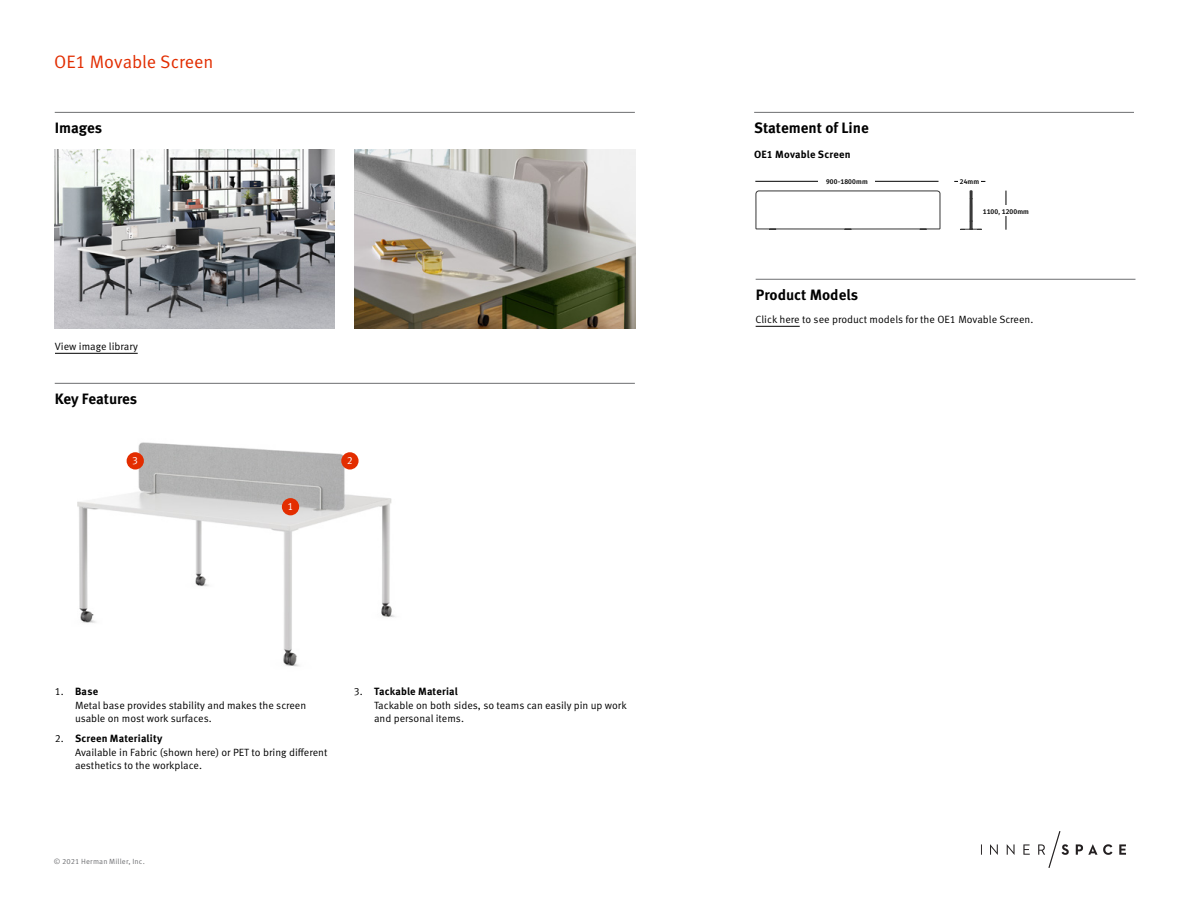
<style>
.page{position:relative;width:1188px;height:918px;background:#fff}
.page>*{position:absolute;margin:0;border:0;box-sizing:border-box;transform-origin:0 0}
.t1{font:18px "Meta OT Norm";letter-spacing:-.005em;color:#e22d00}
.t2{font:700 15px "Meta OT";color:#000}
.t3{font:10.5px/13.5px "Meta OT Norm";color:#000}
.t4{font:700 10.5px "Meta OT";letter-spacing:.015em;color:#000}
.t5{font:10.5px "Meta OT Norm";color:#fff}
.t6{font:7.5px "Meta OT Norm";letter-spacing:.02em;color:#6d6e71}
.t7{font:500 6.75px "Fira Sans";letter-spacing:.025em;color:#000}
.s1{font-family:"Meta OT Norm";font-weight:400}
</style>
<div class="page">
<hr style="left:754px;top:112px;width:380px;height:1px;background:#6d6e71">
<img style="left:77px;top:442px;width:318px;height:225px">
<hr style="left:55px;top:112px;width:580px;height:1px;background:#6d6e71">
<hr style="left:55px;top:383px;width:580px;height:1px;background:#6d6e71">
<div style="left:282px;top:498px;width:17px;height:17px;background:#e32d00;border-radius:50%"></div>
<div style="left:341px;top:452px;width:18px;height:18px;background:#e32d00;border-radius:50%"></div>
<div style="left:127px;top:452px;width:17px;height:18px;background:#e32d00;border-radius:50%"></div>
<img style="left:55px;top:150px;width:280px;height:179px">
<img style="left:355px;top:150px;width:280px;height:179px">
<hr style="left:55px;top:353px;width:83px;height:1px;background:#000">
<svg style="left:756px;top:191px;width:185px;height:39px"></svg>
<hr style="left:755px;top:181px;width:184px;height:1px;background:#000">
<div style="left:819px;top:177px;width:56px;height:9px;background:#fff"></div>
<hr style="left:954px;top:181px;width:31px;height:1px;background:#000">
<div style="left:959px;top:177px;width:22px;height:9px;background:#fff"></div>
<hr style="left:1006px;top:191px;width:1px;height:39px;background:#000">
<div style="left:978px;top:205px;width:56px;height:11px;background:#fff"></div>
<hr style="left:756px;top:326px;width:44px;height:1px;background:#000">
<hr style="left:756px;top:279px;width:379px;height:1px;background:#6d6e71">
<svg style="left:960px;top:191px;width:22px;height:39px"></svg>
<img style="left:981px;top:831px;width:145px;height:36px">
<h1 class="t1" style="left:54px;top:50px;width:161px">OE1 Movable Screen</h1>
<h2 class="t2" style="left:55px;top:118px;width:49px">Images</h2>
<p class="t3" style="left:55px;top:340px;width:84px">View image library</p>
<h2 class="t2" style="left:55px;top:389px;width:84px">Key Features</h2>
<p class="t5" style="left:132px;top:454px;width:7px">3</p>
<p class="t5" style="left:347px;top:454px;width:7px">2</p>
<p class="t5" style="left:288px;top:500px;width:7px">1</p>
<p class="t4" style="left:55px;top:685px;width:45px"><span class="s1">1.</span> Base</p>
<p class="t3" style="left:75px;top:698px;width:233px">Metal base provides stability and makes the screen usable on most work surfaces.</p>
<p class="t4" style="left:55px;top:732px;width:109px"><span class="s1">2.</span> Screen Materiality</p>
<p class="t3" style="left:75px;top:746px;width:254px">Available in Fabric (shown here) or PET to bring different aesthetics to the workplace.</p>
<p class="t4" style="left:354px;top:685px;width:106px"><span class="s1">3.</span> Tackable Material</p>
<p class="t3" style="left:374px;top:698px;width:254px">Tackable on both sides, so teams can easily pin up work and personal items.</p>
<p class="t6" style="left:54px;top:857px;width:93px">© 2021 Herman Miller, Inc.</p>
<h2 class="t2" style="left:754px;top:118px;width:116px">Statement of Line</h2>
<p class="t4" style="left:754px;top:148px;width:98px">OE1 Movable Screen</p>
<p class="t7" style="left:826px;top:177px;width:43px">900-1800mm</p>
<p class="t7" style="left:960px;top:177px;width:21px">24mm</p>
<h2 class="t2" style="left:756px;top:285px;width:104px">Product Models</h2>
<p class="t7" style="left:983px;top:206px;width:48px">1100, 1200mm</p>
<p class="t3" style="left:756px;top:313px;width:279px">Click here to see product models for the OE1 Movable Screen.</p>
</div>
